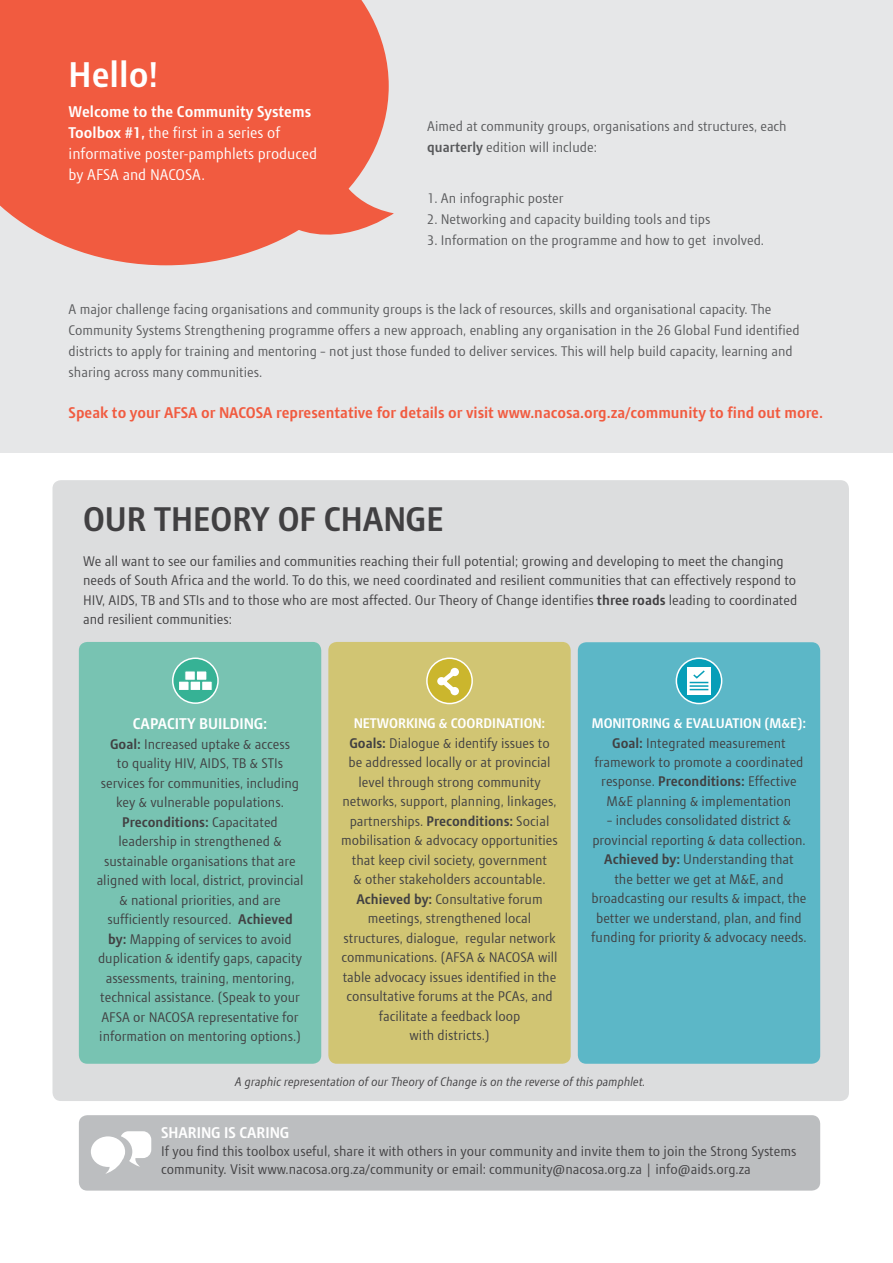
<style>
.page{position:relative;width:893px;height:1263px;background:#fff}
.page>*{position:absolute;margin:0;border:0;box-sizing:border-box;transform-origin:0 0}
.t1{font:700 34.5px "Modena";color:#fff}
.t2{font:700 33px "Modena";color:#414042}
.t3{font:15px/21px "Modena";color:#fff}
.t4{font:700 15px "Modena";color:#f15b40}
.t5{font:700 15px "Modena";color:#fff}
.t6{font:13.5px/19.5px "Modena";color:#414042;text-align:center}
.t7{font:13.5px/21px "Modena";color:#58595b}
.t8{font:italic 12px "Modena";color:#414042}
.s1{font-weight:700}
.s2{font-weight:700;color:#fff}
</style>
<div class="page">
<hr style="left:891px;top:148px;width:2px;height:56px;background:#36b295">
<hr style="left:892px;top:0;width:1px;height:148px;background:#e9f4ef">
<div style="left:0;top:0;width:892px;height:452px;background:#e6e7e8"></div>
<div style="left:53px;top:480px;width:796px;height:621px;background:#dcddde;border-radius:9px"></div>
<div style="left:79px;top:642px;width:242px;height:422px;background:#78c3b2;border-radius:9px"></div>
<div style="left:328px;top:642px;width:243px;height:422px;background:#d1c573;border-radius:9px"></div>
<div style="left:578px;top:642px;width:242px;height:422px;background:#5cb7c7;border-radius:9px"></div>
<div style="left:79px;top:1115px;width:741px;height:75px;background:#bcbec0;border-radius:9px"></div>
<div style="left:0;top:0;width:389px;height:265px;background:#f15b40"></div>
<svg style="left:273px;top:165px;width:121px;height:95px"></svg>
<svg style="left:91px;top:1131px;width:60px;height:43px"></svg>
<div style="left:427px;top:658px;width:45px;height:45px;background:#cbb62d;border-radius:50%"></div>
<div style="left:426px;top:657px;width:47px;height:47px;border:2px solid #fff;border-radius:50%"></div>
<svg style="left:437px;top:667px;width:22px;height:29px"></svg>
<div style="left:676px;top:658px;width:46px;height:45px;background:#079eb8;border-radius:50%"></div>
<div style="left:676px;top:657px;width:46px;height:47px;border:2px solid #fff;border-radius:50%"></div>
<svg style="left:687px;top:667px;width:24px;height:27px"></svg>
<svg style="left:690px;top:669px;width:18px;height:21px"></svg>
<div style="left:173px;top:658px;width:45px;height:45px;background:#36b295;border-radius:50%"></div>
<div style="left:172px;top:657px;width:47px;height:47px;border:2px solid #fff;border-radius:50%"></div>
<div style="left:189px;top:680px;width:12px;height:11px;background:#fff;border:1px solid #36b295"></div>
<div style="left:178px;top:680px;width:12px;height:11px;background:#fff;border:1px solid #36b295"></div>
<div style="left:184px;top:670px;width:12px;height:11px;background:#fff;border:1px solid #36b295"></div>
<div style="left:201px;top:680px;width:12px;height:11px;background:#fff;border:1px solid #36b295"></div>
<div style="left:196px;top:670px;width:11px;height:11px;background:#fff;border:1px solid #36b295"></div>
<h1 class="t1" style="left:69px;top:53px;width:91px">Hello!</h1>
<p class="t3" style="left:69px;top:101px;width:250px"><span class="s1">Welcome to the Community Systems<br>Toolbox #1,</span> the first in a series of informative poster-pamphlets produced by AFSA and NACOSA.</p>
<p class="t7" style="left:427px;top:116px;width:361px">Aimed at community groups, organisations and structures, each <span class="s1">quarterly</span> edition will include:</p>
<p class="t7" style="left:427px;top:188px;width:138px">1. An infographic poster</p>
<p class="t7" style="left:427px;top:209px;width:285px">2. Networking and capacity building tools and tips</p>
<p class="t7" style="left:427px;top:230px;width:338px">3. Information on the programme and how to get involved.</p>
<p class="t7" style="left:69px;top:299px;width:733px">A major challenge facing organisations and community groups is the lack of resources, skills and organisational capacity. The Community Systems Strengthening programme offers a new approach, enabling any organisation in the 26 Global Fund identified districts to apply for training and mentoring – not just those funded to deliver services. This will help build capacity, learning and sharing across many communities.</p>
<p class="t4" style="left:69px;top:403px;width:756px">Speak to your AFSA or NACOSA representative for details or visit www.nacosa.org.za/community to find out more.</p>
<h2 class="t2" style="left:83px;top:499px;width:362px">OUR THEORY OF CHANGE</h2>
<p class="t6" style="left:83px;top:551px;width:716px;text-align:left">We all want to see our families and communities reaching their full potential; growing and developing to meet the changing needs of South Africa and the world. To do this, we need coordinated and resilient communities that can effectively respond to HIV, AIDS, TB and STIs and to those who are most affected. Our Theory of Change identifies <span class="s1">three roads</span> leading to coordinated and resilient communities:</p>
<p class="t5" style="left:133px;top:714px;width:136px">CAPACITY BUILDING:</p>
<p class="t6" style="left:97px;top:734px;width:208px"><span class="s1">Goal:</span> Increased uptake &amp; access<br>to quality HIV, AIDS, TB &amp; STIs services for communities, including key &amp; vulnerable populations.<br><span class="s1">Preconditions:</span> Capacitated leadership in strengthened &amp; sustainable organisations that are aligned with local, district, provincial &amp; national priorities, and are sufficiently resourced. <span class="s1">Achieved<br>by:</span> Mapping of services to avoid duplication &amp; identify gaps, capacity assessments, training, mentoring, technical assistance. (Speak to your AFSA or NACOSA representative for information on mentoring options.)</p>
<p class="t6" style="left:341px;top:713px;width:218px"><span class="s2">NETWORKING &amp; COORDINATION:<br></span><span class="s1">Goals:</span> Dialogue &amp; identify issues to be addressed locally or at provincial level through strong community networks, support, planning, linkages, partnerships. <span class="s1">Preconditions:</span> Social mobilisation &amp; advocacy opportunities that keep civil society, government<br>&amp; other stakeholders accountable.<br><span class="s1">Achieved by:</span> Consultative forum meetings, strengthened local structures, dialogue, regular network communications. (AFSA &amp; NACOSA will table advocacy issues identified in the consultative forums at the PCAs, and facilitate a feedback loop<br>with districts.)</p>
<p class="t6" style="left:592px;top:713px;width:216px"><span class="s2">MONITORING &amp; EVALUATION (M&amp;E):<br></span><span class="s1">Goal:</span> Integrated measurement framework to promote a coordinated response. <span class="s1">Preconditions:</span> Effective M&amp;E planning &amp; implementation</p>
<p class="t6" style="left:591px;top:811px;width:217px">– includes consolidated district &amp; provincial reporting &amp; data collection.<br><span class="s1">Achieved by:</span> Understanding that<br>the better we get at M&amp;E, and broadcasting our results &amp; impact, the better we understand, plan, and find funding for priority &amp; advocacy needs.</p>
<p class="t8" style="left:235px;top:1074px;width:412px">A graphic representation of our Theory of Change is on the reverse of this pamphlet.</p>
<p class="t5" style="left:161px;top:1123px;width:130px">SHARING IS CARING</p>
<p class="t6" style="left:161px;top:1142px;width:637px;line-height:18px;text-align:left">If you find this toolbox useful, share it with others in your community and invite them to join the Strong Systems community. Visit www.nacosa.org.za/community or email: community@nacosa.org.za | info@aids.org.za</p>
</div>
